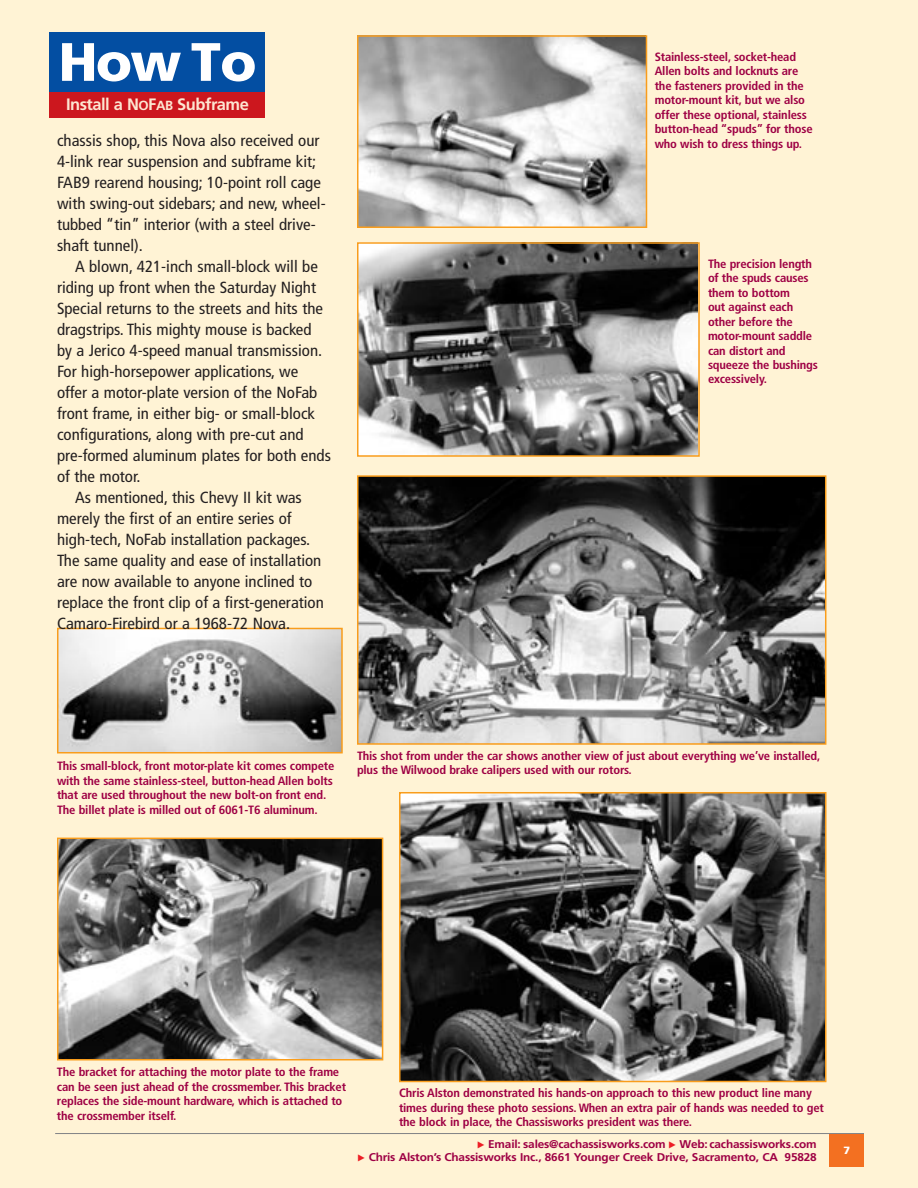
<style>
.page{position:relative;width:918px;height:1188px;background:#fff3d5}
.page>*{position:absolute;margin:0;border:0;box-sizing:border-box;transform-origin:0 0}
.t1{font:900 54px "Frutiger LT Std";color:#fff}
.t2{font:700 16.5px "Frutiger LT Std";letter-spacing:-.03em;color:#fde6d2}
.HowToPara{font:condensed 16.2px/21px "Frutiger LT Std";color:#231f20;scale:1.05 1}
.HowToCaption6{font:700 condensed 12px/14.4px "Frutiger LT Std";letter-spacing:-.015em;color:#9e0044;scale:1.05 1}
.t3{font:700 11.25px/13.5px "Frutiger LT Std";letter-spacing:-.015em;color:#9e0044;text-align:right;scale:1.05 1}
.t4{font:900 10.5px "Frutiger LT Std";color:#fff;scale:1.05 1}
.s1{font-size:13.2px}
</style>
<div class="page">
<hr style="left:55px;top:1133px;width:809px;height:1px;background:#808285">
<div style="left:830px;top:1134px;width:34px;height:32px;background:#f37021"></div>
<img style="left:360px;top:245px;width:337px;height:209px">
<div style="left:357px;top:242px;width:343px;height:215px;border:2px solid #f99d1c"></div>
<img style="left:60px;top:631px;width:280px;height:119px">
<div style="left:57px;top:628px;width:286px;height:125px;border:2px solid #f99d1c"></div>
<img style="left:402px;top:795px;width:421px;height:284px">
<div style="left:399px;top:792px;width:427px;height:290px;border:2px solid #f99d1c"></div>
<img style="left:60px;top:841px;width:320px;height:216px">
<div style="left:57px;top:838px;width:326px;height:222px;border:2px solid #f99d1c"></div>
<img style="left:360px;top:38px;width:284px;height:187px">
<div style="left:357px;top:35px;width:290px;height:193px;border:2px solid #f99d1c"></div>
<img style="left:360px;top:478px;width:463px;height:264px">
<div style="left:357px;top:475px;width:469px;height:270px;border:2px solid #f99d1c"></div>
<div style="left:50px;top:92px;width:216px;height:26px;background:#cc171e"></div>
<div style="left:50px;top:32px;width:216px;height:60px;background:#034ea2"></div>
<p class="t1" style="left:59px;top:29px;width:199px">How To</p>
<p class="t2" style="left:66px;top:94px;width:184px">Install a N<span class="s1">O</span>F<span class="s1">AB</span> Subframe</p>
<p class="HowToPara" style="left:57px;top:130px;width:257px">chassis shop, this Nova also received our 4-link rear suspension and subframe kit; FAB9 rearend housing; 10-point roll cage with swing-out sidebars; and new, wheel&shy;tubbed “tin” interior (with a steel drive&shy;shaft tunnel).</p>
<p class="HowToPara" style="left:57px;top:256px;width:263px;text-indent:18px">A blown, 421-inch small-block will be riding up front when the Saturday Night Special returns to the streets and hits the dragstrips. This mighty mouse is backed<br>by a Jerico 4-speed manual transmission.<br>For high-horsepower applications, we offer a motor-plate version of the NoFab front frame, in either big- or small-block configurations, along with pre-cut and pre-formed aluminum plates for both ends of the motor.</p>
<p class="HowToPara" style="left:57px;top:487px;width:256px;text-indent:18px">As mentioned, this Chevy II kit was merely the first of an entire series of high-tech, NoFab installation packages.<br>The same quality and ease of installation are now available to anyone inclined to replace the front clip of a first-generation Camaro-Firebird or a 1968-72 Nova.</p>
<p class="HowToCaption6" style="left:655px;top:49px;width:152px">Stainless-steel, socket-head<br>Allen bolts and locknuts are the fasteners provided in the motor-mount kit, but we also offer these optional, stainless button-head “spuds” for those who wish to dress things up.</p>
<p class="HowToCaption6" style="left:708px;top:256px;width:106px">The precision length of the spuds causes them to bottom<br>out against each other before the motor-mount saddle can distort and squeeze the bushings excessively.</p>
<p class="HowToCaption6" style="left:57px;top:759px;width:266px">This small-block, front motor-plate kit comes compete with the same stainless-steel, button-head Allen bolts that are used throughout the new bolt-on front end.<br>The billet plate is milled out of 6061-T6 aluminum.</p>
<p class="HowToCaption6" style="left:357px;top:748px;width:443px">This shot from under the car shows another view of just about everything we’ve installed, plus the Wilwood brake calipers used with our rotors.</p>
<p class="HowToCaption6" style="left:57px;top:1065px;width:277px">The bracket for attaching the motor plate to the frame can be seen just ahead of the crossmember. This bracket replaces the side-mount hardware, which is attached to the crossmember itself.</p>
<p class="HowToCaption6" style="left:399px;top:1086px;width:406px">Chris Alston demonstrated his hands-on approach to this new product line many times during these photo sessions. When an extra pair of hands was needed to get the block in place, the Chassisworks president was there.</p>
<p class="t3" style="left:369px;top:1137px;width:428px">Email: sales@cachassisworks.com Web: cachassisworks.com<br>Chris Alston’s Chassisworks Inc., 8661 Younger Creek Drive, Sacramento, CA 95828</p>
<p class="t4" style="left:844px;top:1144px;width:8px">7</p>
</div>
